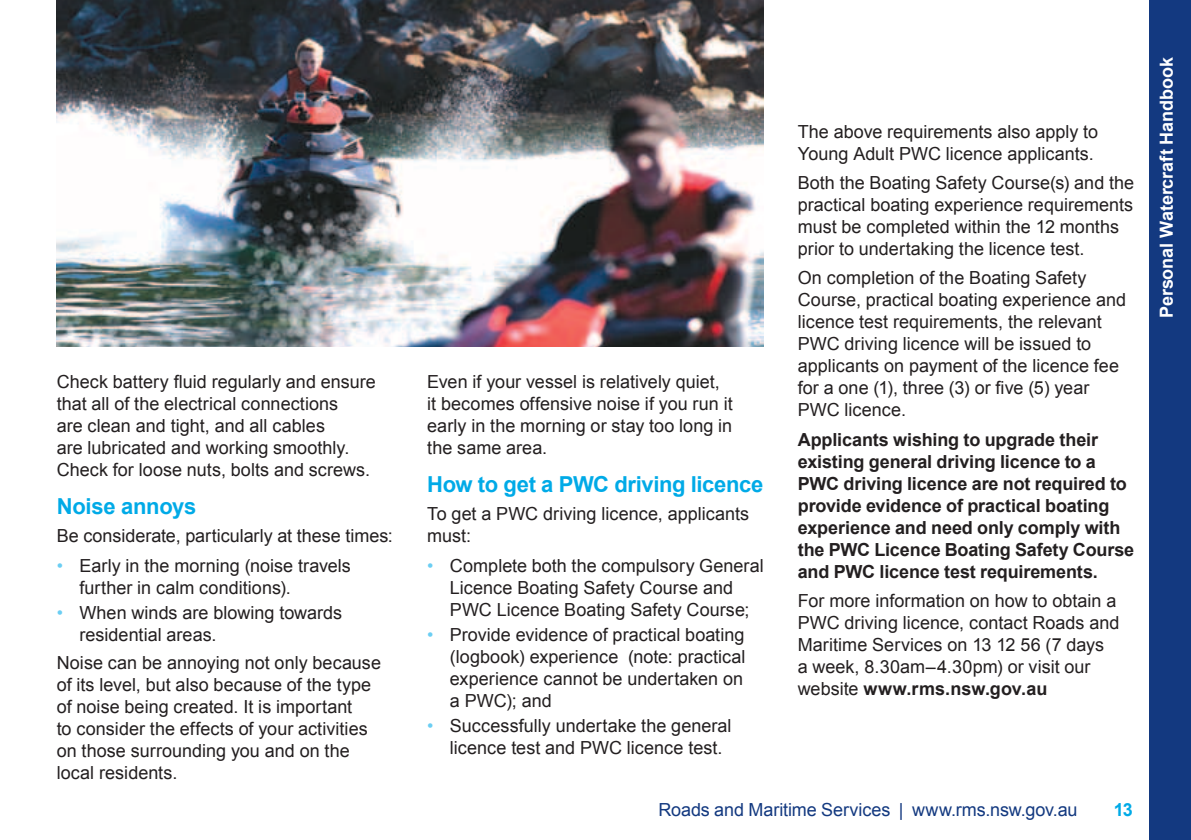
<style>
.page{position:relative;width:1191px;height:840px;background:#fff}
.page>*{position:absolute;margin:0;border:0;box-sizing:border-box;transform-origin:0 0}
.t1{font:700 22px "Arial";letter-spacing:-.015em;color:#00aae7}
.t2{font:18px/22px "Arial";color:#231f20}
.t3{font:700 18px/22px "Arial";letter-spacing:-.01em;color:#231f20}
.t4{font:18px "Arial";letter-spacing:-.005em;color:#133980}
.t5{font:700 18px "Arial";color:#fff}
.t6{font:700 18px "Arial";color:#00aae7}
.s1{color:#6bcef3}
.s2{font-weight:700}
</style>
<div class="page">
<div style="left:1149px;top:0;width:42px;height:839px;background:#133980"></div>
<img style="left:57px;top:0;width:706px;height:346px">
<p class="t2" style="left:57px;top:370px;width:321px">Check battery fluid regularly and ensure that all of the electrical connections<br>are clean and tight, and all cables<br>are lubricated and working smoothly.<br>Check for loose nuts, bolts and screws.</p>
<p class="t1" style="left:57px;top:491px;width:141px">Noise annoys</p>
<p class="t2" style="left:57px;top:524px;width:338px">Be considerate, particularly at these times:</p>
<p class="t2" style="left:79px;top:555px;width:273px;text-indent:-23px"><span class="s1">•</span> Early in the morning (noise travels further in calm conditions).</p>
<p class="t2" style="left:79px;top:601px;width:264px;text-indent:-23px"><span class="s1">•</span> When winds are blowing towards residential areas.</p>
<p class="t2" style="left:57px;top:651px;width:326px">Noise can be annoying not only because of its level, but also because of the type of noise being created. It is important<br>to consider the effects of your activities on those surrounding you and on the local residents.</p>
<p class="t2" style="left:427px;top:370px;width:307px">Even if your vessel is relatively quiet, it becomes offensive noise if you run it early in the morning or stay too long in the same area.</p>
<p class="t1" style="left:427px;top:469px;width:338px">How to get a PWC driving licence</p>
<p class="t2" style="left:427px;top:502px;width:323px">To get a PWC driving licence, applicants must:</p>
<p class="t2" style="left:427px;top:554px;width:338px;text-align:center"><span class="s1">•</span> Complete both the compulsory General<br>Licence Boating Safety Course and<br>PWC Licence Boating Safety Course;</p>
<p class="t2" style="left:450px;top:623px;width:297px;text-indent:-23px"><span class="s1">•</span> Provide evidence of practical boating (logbook) experience (note: practical experience cannot be undertaken on a PWC); and</p>
<p class="t2" style="left:450px;top:714px;width:283px;text-indent:-23px"><span class="s1">•</span> Successfully undertake the general licence test and PWC licence test.</p>
<p class="t2" style="left:797px;top:121px;width:302px">The above requirements also apply to<br>Young Adult PWC licence applicants.</p>
<p class="t2" style="left:797px;top:172px;width:338px">Both the Boating Safety Course(s) and the practical boating experience requirements must be completed within the 12 months prior to undertaking the licence test.</p>
<p class="t2" style="left:797px;top:267px;width:330px">On completion of the Boating Safety Course, practical boating experience and licence test requirements, the relevant PWC driving licence will be issued to applicants on payment of the licence fee for a one (1), three (3) or five (5) year PWC licence.</p>
<p class="t3" style="left:797px;top:428px;width:338px">Applicants wishing to upgrade their existing general driving licence to a PWC driving licence are not required to provide evidence of practical boating experience and need only comply with the PWC Licence Boating Safety Course and PWC licence test requirements.</p>
<p class="t2" style="left:797px;top:589px;width:323px">For more information on how to obtain a PWC driving licence, contact Roads and Maritime Services on 13 12 56 (7 days<br>a week, 8.30am–4.30pm) or visit our website <span class="s2">www.rms.nsw.gov.au</span></p>
<p class="t4" style="left:658px;top:797px;width:420px">Roads and Maritime Services | www.rms.nsw.gov.au</p>
<p class="t6" style="left:1113px;top:797px;width:21px">13</p>
<p class="t5" style="left:1154px;top:318px;width:263px;rotate:-90deg">Personal Watercraft Handbook</p>
</div>
